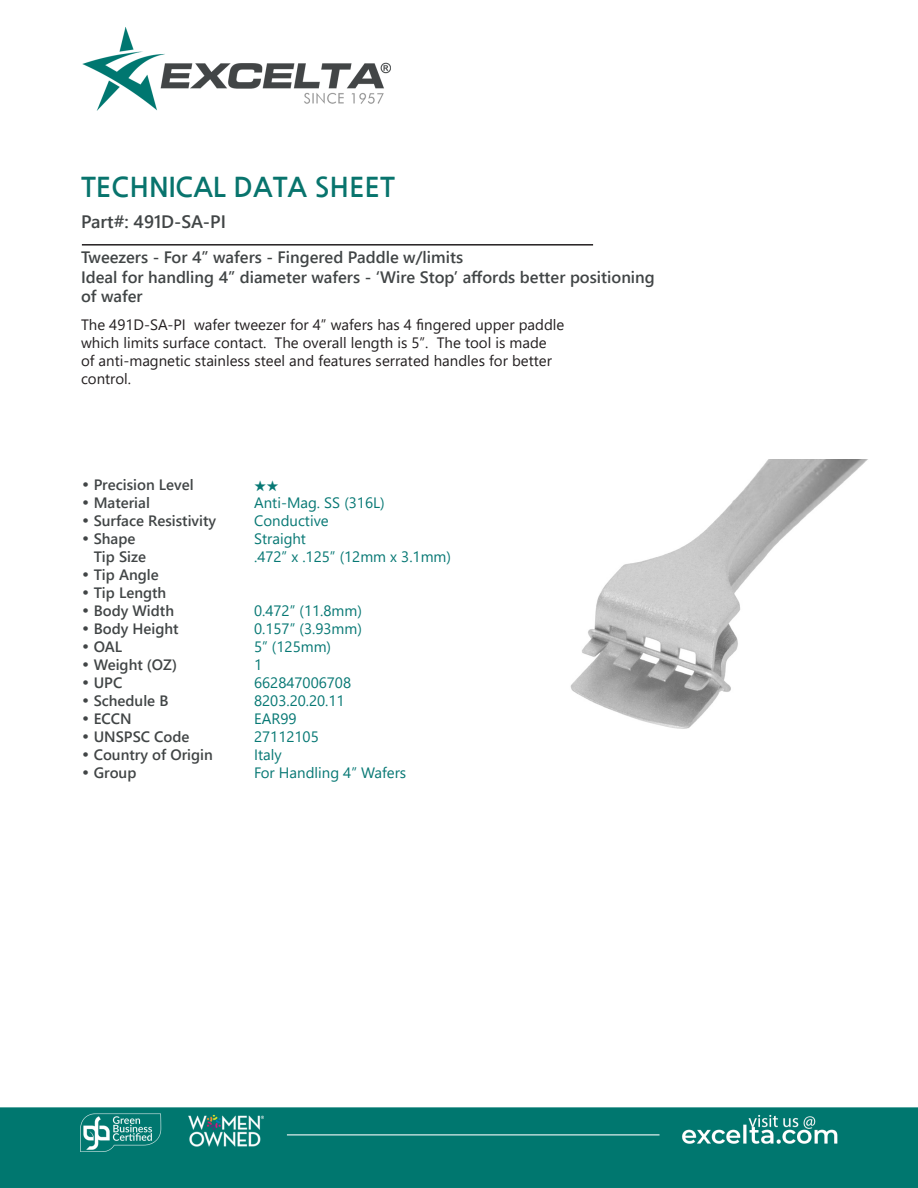
<style>
.page{position:relative;width:918px;height:1188px;background:#fff}
.page>*{position:absolute;margin:0;border:0;box-sizing:border-box;transform-origin:0 0}
.t1{font:700 27px "Nanum Gothic";color:#08746d}
.t2{font:700 18px "Yu Gothic UI";color:#414546}
.t3{font:700 16.5px/19.8px "Yu Gothic UI";color:#414546}
.t4{font:15px/18px "Yu Gothic UI";color:#231f20}
.CT_s_CTM{font:700 15px "Yu Gothic UI";color:#414546}
.CT_s_CTM-2{font:15px "Yu Gothic UI";color:#077874}
.s1{font-family:"Century Gothic";font-weight:400}
</style>
<div class="page">
<img style="left:0;top:27px;width:918px;height:1161px">
<img style="left:558px;top:459px;width:333px;height:277px">
<hr style="left:82px;top:244px;width:511px;height:2px;background:#231f20">
<svg style="left:255px;top:481px;width:23px;height:11px"></svg>
<p class="t1" style="left:81px;top:173px;width:315px">TECHNICAL DATA SHEET</p>
<p class="t2" style="left:81px;top:212px;width:146px">Part#: 491D-SA-PI</p>
<p class="t3" style="left:81px;top:247px;width:384px">Tweezers - For 4” wafers - Fingered Paddle w/limits</p>
<p class="t3" style="left:81px;top:267px;width:575px">Ideal for handling 4” diameter wafers - ‘Wire Stop’ affords better positioning of wafer</p>
<p class="t4" style="left:81px;top:313px;width:485px">The 491D-SA-PI wafer tweezer for 4” wafers has 4 fingered upper paddle which limits surface contact. The overall length is 5”. The tool is made<br>of anti-magnetic stainless steel and features serrated handles for better control.</p>
<p class="CT_s_CTM" style="left:81px;top:476px;width:114px"><span class="s1">•</span> Precision Level</p>
<p class="CT_s_CTM" style="left:81px;top:494px;width:70px"><span class="s1">•</span> Material</p>
<p class="CT_s_CTM-2" style="left:254px;top:489px;width:132px">Anti-Mag. SS (316L)</p>
<p class="CT_s_CTM" style="left:81px;top:512px;width:137px"><span class="s1">•</span> Surface Resistivity</p>
<p class="CT_s_CTM-2" style="left:254px;top:507px;width:76px">Conductive</p>
<p class="CT_s_CTM" style="left:81px;top:530px;width:56px"><span class="s1">•</span> Shape</p>
<p class="CT_s_CTM-2" style="left:254px;top:525px;width:53px">Straight</p>
<p class="CT_s_CTM" style="left:94px;top:548px;width:54px">Tip Size</p>
<p class="CT_s_CTM-2" style="left:254px;top:543px;width:198px">.472” x .125” (12mm x 3.1mm)</p>
<p class="CT_s_CTM" style="left:81px;top:566px;width:79px"><span class="s1">•</span> Tip Angle</p>
<p class="CT_s_CTM" style="left:81px;top:584px;width:87px"><span class="s1">•</span> Tip Length</p>
<p class="CT_s_CTM" style="left:81px;top:602px;width:95px"><span class="s1">•</span> Body Width</p>
<p class="CT_s_CTM-2" style="left:254px;top:597px;width:109px">0.472” (11.8mm)</p>
<p class="CT_s_CTM" style="left:81px;top:620px;width:99px"><span class="s1">•</span> Body Height</p>
<p class="CT_s_CTM-2" style="left:254px;top:615px;width:109px">0.157” (3.93mm)</p>
<p class="CT_s_CTM" style="left:81px;top:638px;width:43px"><span class="s1">•</span> OAL</p>
<p class="CT_s_CTM-2" style="left:254px;top:633px;width:78px">5” (125mm)</p>
<p class="CT_s_CTM" style="left:81px;top:656px;width:98px"><span class="s1">•</span> Weight (OZ)</p>
<p class="CT_s_CTM-2" style="left:254px;top:651px;width:10px">1</p>
<p class="CT_s_CTM" style="left:81px;top:674px;width:43px"><span class="s1">•</span> UPC</p>
<p class="CT_s_CTM-2" style="left:254px;top:669px;width:99px">662847006708</p>
<p class="CT_s_CTM" style="left:81px;top:692px;width:89px"><span class="s1">•</span> Schedule B</p>
<p class="CT_s_CTM-2" style="left:254px;top:687px;width:92px">8203.20.20.11</p>
<p class="CT_s_CTM" style="left:81px;top:710px;width:52px"><span class="s1">•</span> ECCN</p>
<p class="CT_s_CTM-2" style="left:254px;top:705px;width:44px">EAR99</p>
<p class="CT_s_CTM" style="left:81px;top:728px;width:110px"><span class="s1">•</span> UNSPSC Code</p>
<p class="CT_s_CTM-2" style="left:254px;top:723px;width:66px">27112105</p>
<p class="CT_s_CTM" style="left:81px;top:746px;width:133px"><span class="s1">•</span> Country of Origin</p>
<p class="CT_s_CTM-2" style="left:254px;top:741px;width:29px">Italy</p>
<p class="CT_s_CTM" style="left:81px;top:764px;width:57px"><span class="s1">•</span> Group</p>
<p class="CT_s_CTM-2" style="left:254px;top:759px;width:154px">For Handling 4” Wafers</p>
</div>
